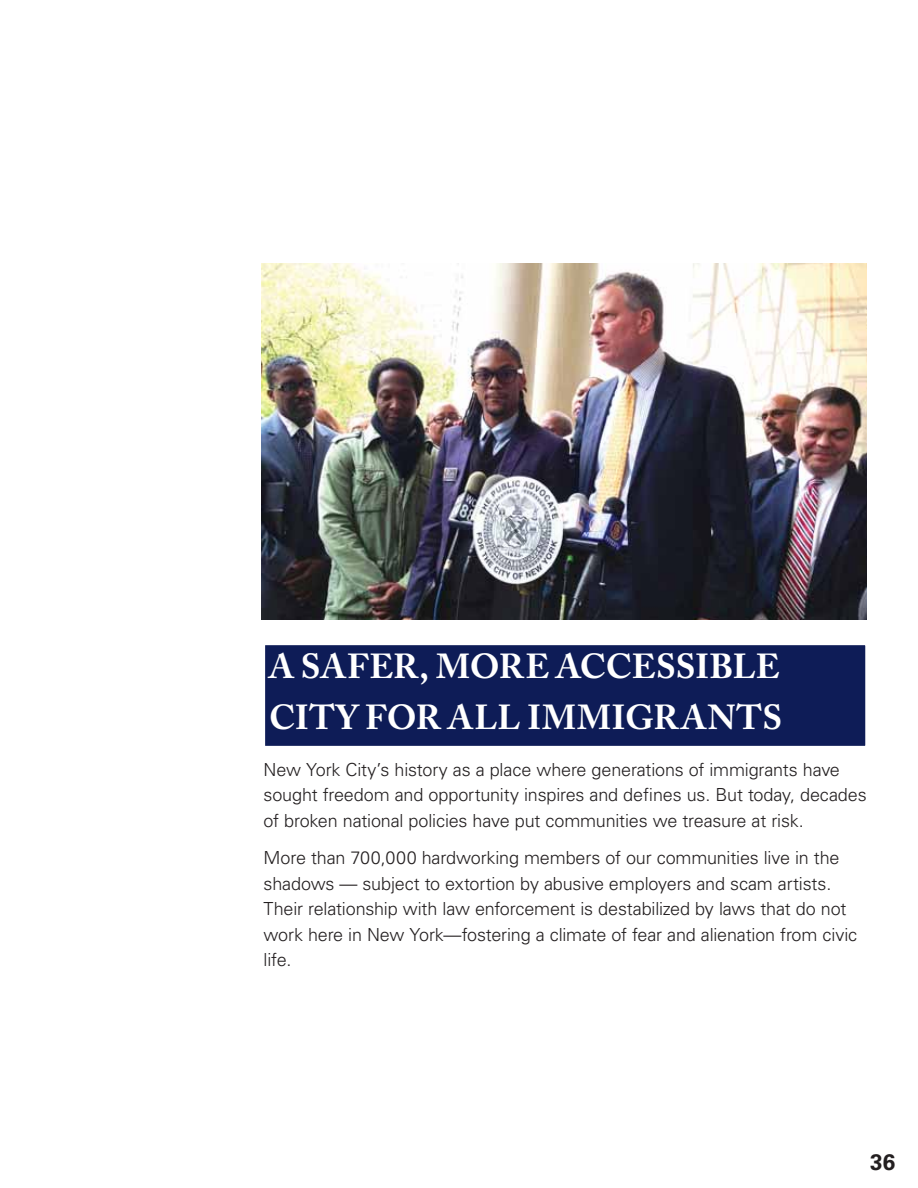
<style>
.page{position:relative;width:918px;height:1188px;background:#fff}
.page>*{position:absolute;margin:0;border:0;box-sizing:border-box;transform-origin:0 0}
.t1{font:700 34.5px/51px "Adobe Caslon Pro";color:#fff}
.t2{font:700 22.5px "Univers LT Std";color:#231f20}
.t3{font:300 18px/25.5px "Univers LT Std";letter-spacing:-.01em;color:#231f20}
</style>
<div class="page">
<div style="left:264px;top:644px;width:602px;height:103px;background:#0e1c57"></div>
<div style="left:264px;top:644px;width:603px;height:103px;border:2px solid #fff"></div>
<img style="left:261px;top:264px;width:606px;height:356px">
<h1 class="t1" style="left:269px;top:645px;width:515px">A SAFER, MORE ACCESSIBLE<br>CITY FOR ALL IMMIGRANTS</h1>
<p class="t3" style="left:264px;top:757px;width:605px">New York City’s history as a place where generations of immigrants have sought freedom and opportunity inspires and defines us. But today, decades of broken national policies have put communities we treasure at risk.</p>
<p class="t3" style="left:264px;top:846px;width:595px">More than 700,000 hardworking members of our communities live in the shadows — subject to extortion by abusive employers and scam artists.<br>Their relationship with law enforcement is destabilized by laws that do not work here in New York—fostering a climate of fear and alienation from civic life.</p>
<p class="t2" style="left:870px;top:1152px;width:27px">36</p>
</div>
